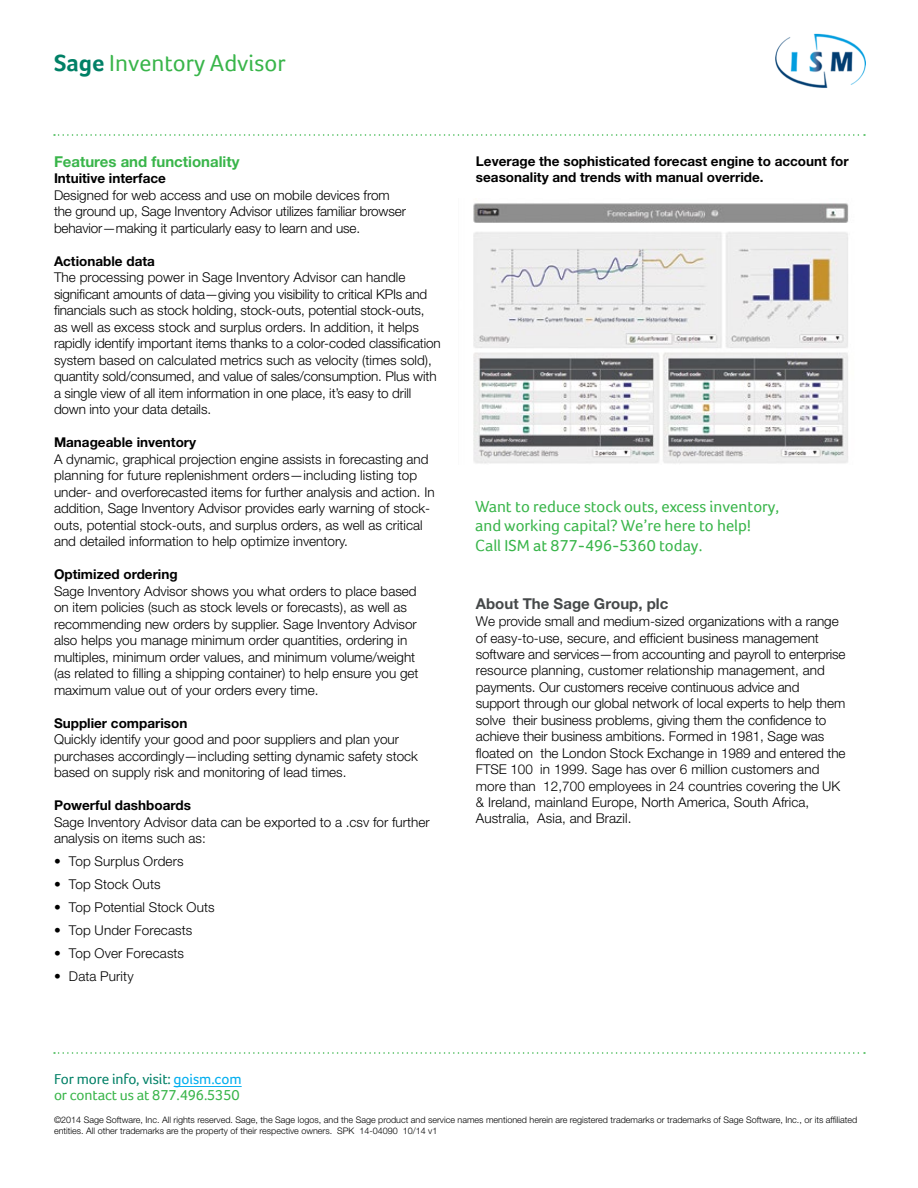
<style>
.page{position:relative;width:918px;height:1188px;background:#fff}
.page>*{position:absolute;margin:0;border:0;box-sizing:border-box;transform-origin:0 0}
.t1{font:24px "Foco";color:#39b54a}
.t2{font:16.5px/19.5px "Foco";color:#39b54a}
.t3{font:15px/16.5px "Foco";letter-spacing:-.01em;color:#39b54a}
.t4{font:700 15px "Helvetica Neue";color:#39b54a}
.t5{font:700 15px "Helvetica Neue";color:#454849}
.t6{font:300 13.5px/16.5px "Helvetica Neue";color:#000}
.t7{font:700 13.5px/16.5px "Helvetica Neue";color:#000}
.t8{font:300 9px/10.8px "Helvetica Neue";color:#000}
.s1{font-weight:700;color:#008066}
.s2{color:#008066}
.s3{color:#00aeef}
</style>
<div class="page">
<svg style="left:54px;top:134px;width:811px;height:2px"></svg>
<svg style="left:54px;top:1052px;width:811px;height:2px"></svg>
<hr style="left:174px;top:1086px;width:68px;height:1px;background:#00aeef">
<img style="left:473px;top:203px;width:376px;height:261px">
<img style="left:775px;top:33px;width:90px;height:55px">
<h1 class="t1" style="left:54px;top:49px;width:233px"><span class="s1">Sage</span> Inventory Advisor</h1>
<p class="t4" style="left:54px;top:152px;width:187px">Features and functionality</p>
<p class="t7" style="left:54px;top:170px;width:113px">Intuitive interface</p>
<p class="t6" style="left:54px;top:187px;width:353px">Designed for web access and use on mobile devices from the ground up, Sage Inventory Advisor utilizes familiar browser behavior—making it particularly easy to learn and use.</p>
<p class="t7" style="left:54px;top:253px;width:102px">Actionable data</p>
<p class="t6" style="left:54px;top:269px;width:388px">The processing power in Sage Inventory Advisor can handle significant amounts of data—giving you visibility to critical KPIs and financials such as stock holding, stock-outs, potential stock-outs, as well as excess stock and surplus orders. In addition, it helps rapidly identify important items thanks to a color-coded classification system based on calculated metrics such as velocity (times sold), quantity sold/consumed, and value of sales/consumption. Plus with a single view of all item information in one place, it’s easy to drill down into your data details.</p>
<p class="t7" style="left:54px;top:434px;width:144px">Manageable inventory</p>
<p class="t6" style="left:54px;top:451px;width:382px">A dynamic, graphical projection engine assists in forecasting and planning for future replenishment orders—including listing top under- and overforecasted items for further analysis and action. In addition, Sage Inventory Advisor provides early warning of stock&shy;outs, potential stock-outs, and surplus orders, as well as critical and detailed information to help optimize inventory.</p>
<p class="t7" style="left:54px;top:566px;width:125px">Optimized ordering</p>
<p class="t6" style="left:54px;top:583px;width:366px">Sage Inventory Advisor shows you what orders to place based on item policies (such as stock levels or forecasts), as well as recommending new orders by supplier. Sage Inventory Advisor also helps you manage minimum order quantities, ordering in multiples, minimum order values, and minimum volume/weight (as related to filling a shipping container) to help ensure you get maximum value out of your orders every time.</p>
<p class="t7" style="left:54px;top:715px;width:135px">Supplier comparison</p>
<p class="t6" style="left:54px;top:731px;width:366px">Quickly identify your good and poor suppliers and plan your purchases accordingly—including setting dynamic safety stock based on supply risk and monitoring of lead times.</p>
<p class="t7" style="left:54px;top:797px;width:138px">Powerful dashboards</p>
<p class="t6" style="left:54px;top:814px;width:377px">Sage Inventory Advisor data can be exported to a .csv for further analysis on items such as:</p>
<p class="t6" style="left:54px;top:853px;width:131px">• Top Surplus Orders</p>
<p class="t6" style="left:54px;top:876px;width:108px">• Top Stock Outs</p>
<p class="t6" style="left:54px;top:899px;width:162px">• Top Potential Stock Outs</p>
<p class="t6" style="left:54px;top:922px;width:140px">• Top Under Forecasts</p>
<p class="t6" style="left:54px;top:945px;width:132px">• Top Over Forecasts</p>
<p class="t6" style="left:54px;top:968px;width:81px">• Data Purity</p>
<p class="t7" style="left:476px;top:153px;width:374px">Leverage the sophisticated forecast engine to account for seasonality and trends with manual override.</p>
<p class="t2" style="left:475px;top:496px;width:306px">Want to reduce stock outs, excess inventory, and working capital? We’re here to help!<br>Call ISM at 877-496-5360 today.</p>
<p class="t5" style="left:476px;top:594px;width:194px">About The Sage Group, plc</p>
<p class="t6" style="left:476px;top:613px;width:371px">We provide small and medium-sized organizations with a range of easy-to-use, secure, and efficient business management software and services—from accounting and payroll to enterprise resource planning, customer relationship management, and payments. Our customers receive continuous advice and support through our global network of local experts to help them solve their business problems, giving them the confidence to achieve their business ambitions. Formed in 1981, Sage was floated on the London Stock Exchange in 1989 and entered the FTSE 100 in 1999. Sage has over 6 million customers and more than 12,700 employees in 24 countries covering the UK &amp; Ireland, mainland Europe, North America, South Africa, Australia, Asia, and Brazil.</p>
<p class="t3" style="left:54px;top:1070px;width:189px"><span class="s2">For more info, visit:</span> <span class="s3">goism.com </span>or contact us at 877.496.5350</p>
<p class="t8" style="left:54px;top:1114px;width:805px">©2014 Sage Software, Inc. All rights reserved. Sage, the Sage logos, and the Sage product and service names mentioned herein are registered trademarks or trademarks of Sage Software, Inc., or its affiliated entities. All other trademarks are the property of their respective owners. SPK 14-04090 10/14 v1</p>
</div>
